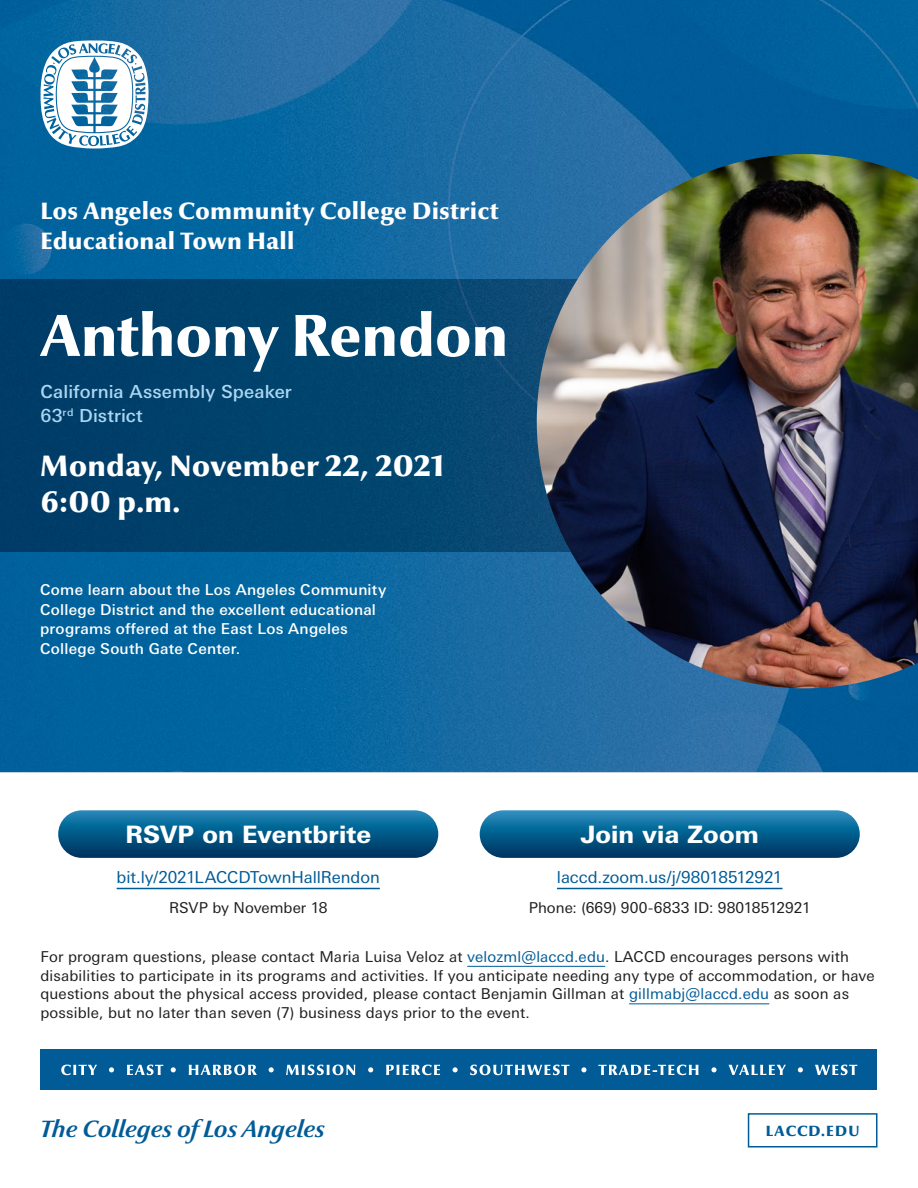
<style>
.page{position:relative;width:918px;height:1188px;background:#fff}
.page>*{position:absolute;margin:0;border:0;box-sizing:border-box;transform-origin:0 0}
.H1b{font:900 60px "Optima Nova LT Pro";letter-spacing:-.01em;color:#fff}
.t1{font:900 30px "Optima Nova LT Pro";letter-spacing:.01em;color:#fff}
.H1a{font:900 24px/30px "Optima Nova LT Pro";letter-spacing:.01em;color:#fff}
.t2{font:800 24px "Univers Next Pro";letter-spacing:.005em;color:#fff}
.t3{font:italic 700 24px "Optima Nova LT Pro";color:#005b97}
.t4{font:500 18px/24px "Univers Next Pro";letter-spacing:.005em;color:#acd6f2}
.t5{font:16.5px "Univers Next Pro";letter-spacing:-.005em;color:#005b97}
.t6{font:15px/18.8px "Univers Next Pro";letter-spacing:.01em;color:#1e1e1e}
.t7{font:500 15px/19.5px "Univers Next Pro";letter-spacing:.015em;color:#fff}
.t8{font:900 15px "Optima Nova LT Pro";letter-spacing:.08em;color:#005b97}
.s1{color:#005b97}
</style>
<div class="page">
<img style="left:0;top:0;width:918px;height:772px">
<img style="left:0;top:280px;width:537px;height:271px">
<hr style="left:467px;top:966px;width:138px;height:1px;background:#005b97">
<hr style="left:629px;top:1003px;width:140px;height:1px;background:#005b97">
<svg style="left:40px;top:41px;width:108px;height:108px"></svg>
<div style="left:40px;top:1049px;width:838px;height:41px;background:#005b97"></div>
<svg style="left:61px;top:1065px;width:796px;height:10px"></svg>
<svg style="left:480px;top:810px;width:380px;height:48px;background:#136592"></svg>
<hr style="left:557px;top:888px;width:226px;height:1px;background:#005b97">
<svg style="left:58px;top:810px;width:380px;height:48px;background:#10618d"></svg>
<hr style="left:117px;top:888px;width:263px;height:1px;background:#005b97">
<div style="left:748px;top:1113px;width:130px;height:35px;border:2px solid #005b97"></div>
<img style="left:537px;top:154px;width:381px;height:534px">
<h1 class="H1a" style="left:40px;top:196px;width:459px">Los Angeles Community College District<br>Educational Town Hall</h1>
<h1 class="H1b" style="left:40px;top:298px;width:469px">Anthony Rendon</h1>
<p class="t4" style="left:40px;top:379px;width:253px">California Assembly Speaker<br>63<sup>rd</sup> District</p>
<p class="t1" style="left:40px;top:447px;width:406px">Monday, November 22, 2021</p>
<p class="t1" style="left:40px;top:483px;width:141px">6:00 p.m.</p>
<p class="t7" style="left:40px;top:580px;width:348px">Come learn about the Los Angeles Community College District and the excellent educational programs offered at the East Los Angeles College South Gate Center.</p>
<p class="t2" style="left:125px;top:820px;width:247px">RSVP on Eventbrite</p>
<p class="t5" style="left:117px;top:867px;width:265px">bit.ly/2021LACCDTownHallRendon</p>
<p class="t6" style="left:169px;top:898px;width:160px">RSVP by November 18</p>
<p class="t2" style="left:581px;top:820px;width:180px">Join via Zoom</p>
<p class="t5" style="left:557px;top:867px;width:227px">laccd.zoom.us/j/98018512921</p>
<p class="t6" style="left:529px;top:898px;width:284px">Phone: (669) 900-6833 ID: 98018512921</p>
<p class="t6" style="left:40px;top:947px;width:836px">For program questions, please contact Maria Luisa Veloz at <span class="s1">velozml@laccd.edu</span>. LACCD encourages persons with disabilities to participate in its programs and activities. If you anticipate needing any type of accommodation, or have questions about the physical access provided, please contact Benjamin Gillman at <span class="s1">gillmabj@laccd.edu</span> as soon as possible, but no later than seven (7) business days prior to the event.</p>
<p class="t3" style="left:40px;top:1114px;width:286px">The Colleges of Los Angeles</p>
<p class="t8" style="left:766px;top:1121px;width:95px">LACCD.EDU</p>
</div>
